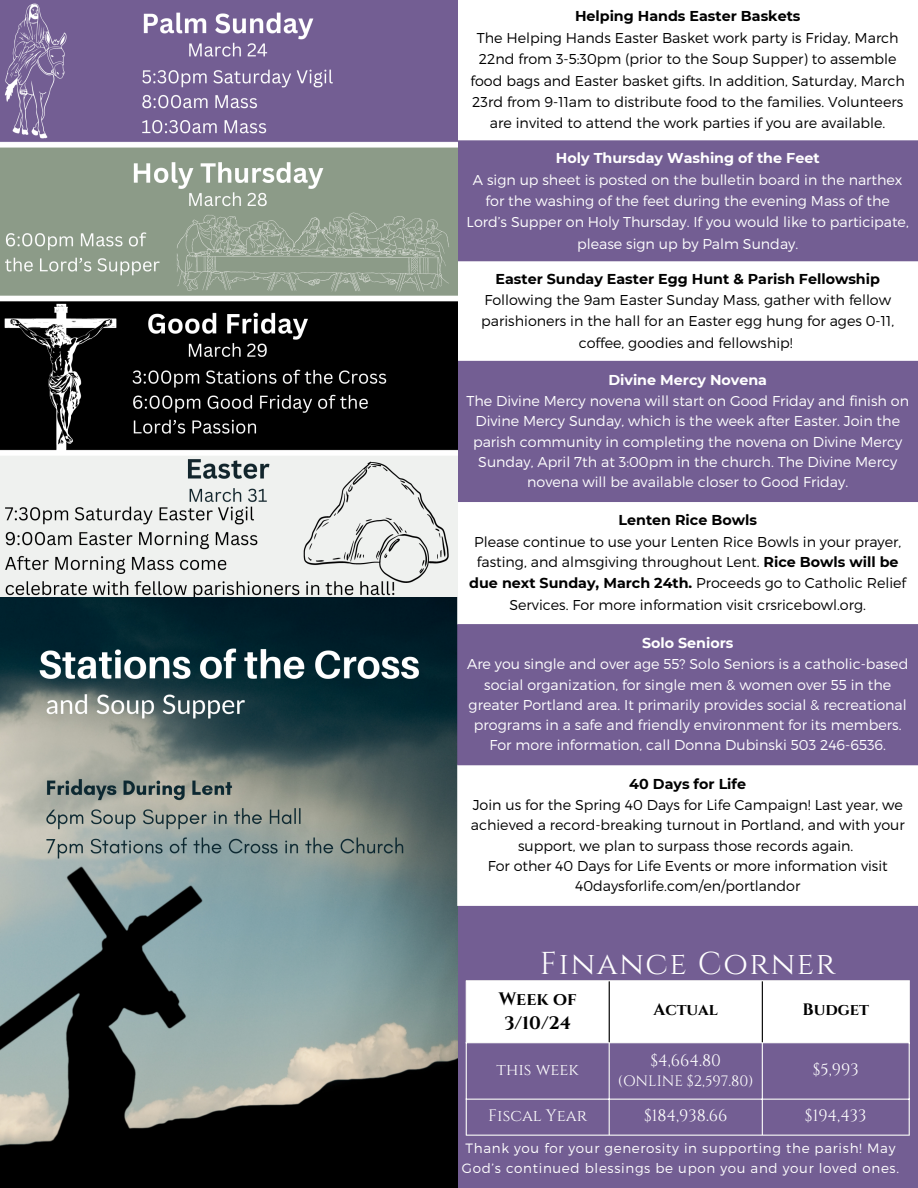
<style>
.page{position:relative;width:918px;height:1188px;background:#fff}
.page>*{position:absolute;margin:0;border:0;box-sizing:border-box;transform-origin:0 0}
.t1{font:31.65px "Cinzel";letter-spacing:.05em;color:#fff}
.t2{font:700 18px/23.7px "Cinzel";color:#000;text-align:center}
.t3{font:16.5px "Cinzel";color:#fff}
.t4{font:700 16.5px "Cinzel";color:#000}
.t5{font:15px "Cinzel";color:#fff}
.t6{font:300 14.25px/21.3px "Montserrat";color:#000;text-align:center}
.t7{font:300 14.25px/20.2px "Montserrat";color:#fff;text-align:center}
.t8{font:700 14.25px "Montserrat";color:#000}
.t9{font:700 14.25px "Montserrat";color:#fff}
.t10{font:300 13.5px/20.2px "Montserrat";letter-spacing:.05em;color:#fff}
.s1{font-weight:700}
</style>
<div class="page">
<div style="left:458px;top:905px;width:460px;height:283px;background:#735e93"></div>
<div style="left:467px;top:981px;width:442px;height:61px;background:#fff"></div>
<hr style="left:466px;top:981px;width:1px;height:154px;background:#fff">
<hr style="left:609px;top:1043px;width:1px;height:92px;background:#fff">
<hr style="left:762px;top:1043px;width:1px;height:92px;background:#fff">
<hr style="left:909px;top:981px;width:1px;height:154px;background:#fff">
<hr style="left:466px;top:980px;width:444px;height:1px;background:#fff">
<hr style="left:466px;top:1042px;width:444px;height:1px;background:#fff">
<hr style="left:466px;top:1099px;width:444px;height:1px;background:#fff">
<hr style="left:466px;top:1135px;width:444px;height:1px;background:#fff">
<hr style="left:609px;top:981px;width:1px;height:61px;background:#000">
<hr style="left:762px;top:981px;width:1px;height:61px;background:#000">
<img style="left:0;top:0;width:458px;height:1187px">
<svg style="left:458px;top:140px;width:460px;height:625px;fill:#735e93"></svg>
<p class="t8" style="left:575px;top:8px;width:227px">Helping Hands Easter Baskets</p>
<p class="t6" style="left:471px;top:26px;width:436px">The Helping Hands Easter Basket work party is Friday, March 22nd from 3-5:30pm (prior to the Soup Supper) to assemble food bags and Easter basket gifts. In addition, Saturday, March 23rd from 9-11am to distribute food to the families. Volunteers are invited to attend the work parties if you are available.</p>
<p class="t9" style="left:556px;top:149px;width:265px">Holy Thursday Washing of the Feet</p>
<p class="t7" style="left:467px;top:168px;width:444px;line-height:21.3px">A sign up sheet is posted on the bulletin board in the narthex for the washing of the feet during the evening Mass of the Lord’s Supper on Holy Thursday. If you would like to participate, please sign up by Palm Sunday.</p>
<p class="t8" style="left:496px;top:270px;width:386px">Easter Sunday Easter Egg Hunt &amp; Parish Fellowship</p>
<h1 class="t6" style="left:481px;top:288px;width:414px">Following the 9am Easter Sunday Mass, gather with fellow parishioners in the hall for an Easter egg hung for ages 0-11, coffee, goodies and fellowship!</h1>
<p class="t9" style="left:608px;top:371px;width:160px">Divine Mercy Novena</p>
<p class="t7" style="left:466px;top:390px;width:444px">The Divine Mercy novena will start on Good Friday and finish on Divine Mercy Sunday, which is the week after Easter. Join the parish community in completing the novena on Divine Mercy Sunday, April 7th at 3:00pm in the church. The Divine Mercy novena will be available closer to Good Friday.</p>
<p class="t8" style="left:619px;top:512px;width:140px">Lenten Rice Bowls</p>
<p class="t6" style="left:469px;top:530px;width:438px">Please continue to use your Lenten Rice Bowls in your prayer, fasting, and almsgiving throughout Lent. <span class="s1">Rice Bowls will be due next Sunday, March 24th.</span> Proceeds go to Catholic Relief Services. For more information visit crsricebowl.org.</p>
<p class="t9" style="left:642px;top:634px;width:93px">Solo Seniors</p>
<p class="t7" style="left:467px;top:653px;width:443px">Are you single and over age 55? Solo Seniors is a catholic-based social organization, for single men &amp; women over 55 in the greater Portland area. It primarily provides social &amp; recreational programs in a safe and friendly environment for its members.<br>For more information, call Donna Dubinski 503 246-6536.</p>
<p class="t8" style="left:629px;top:775px;width:118px">40 Days for Life</p>
<p class="t6" style="left:471px;top:794px;width:435px;line-height:20.2px">Join us for the Spring 40 Days for Life Campaign! Last year, we achieved a record-breaking turnout in Portland, and with your support, we plan to surpass those records again.</p>
<p class="t6" style="left:488px;top:855px;width:402px;line-height:20.2px">For other 40 Days for Life Events or more information visit<br>40daysforlife.com/en/portlandor</p>
<p class="t1" style="left:540px;top:944px;width:297px">Finance Corner</p>
<h1 class="t2" style="left:499px;top:988px;width:80px">Week of<br>3/10/24</h1>
<p class="t4" style="left:654px;top:999px;width:66px">Actual</p>
<p class="t4" style="left:803px;top:999px;width:68px">Budget</p>
<p class="t3" style="left:497px;top:1059px;width:84px">this week</p>
<p class="t3" style="left:650px;top:1050px;width:72px">$4,664.80</p>
<p class="t5" style="left:618px;top:1072px;width:137px">(ONLINE $2,597.80)</p>
<p class="t3" style="left:813px;top:1059px;width:47px">$5,993</p>
<p class="t3" style="left:488px;top:1105px;width:101px">Fiscal Year</p>
<p class="t3" style="left:644px;top:1105px;width:85px">$184,938.66</p>
<p class="t3" style="left:805px;top:1105px;width:63px">$194,433</p>
<p class="t10" style="left:462px;top:1138px;width:439px">Thank you for your generosity in supporting the parish! May<br>God’s continued blessings be upon you and your loved ones.</p>
</div>
